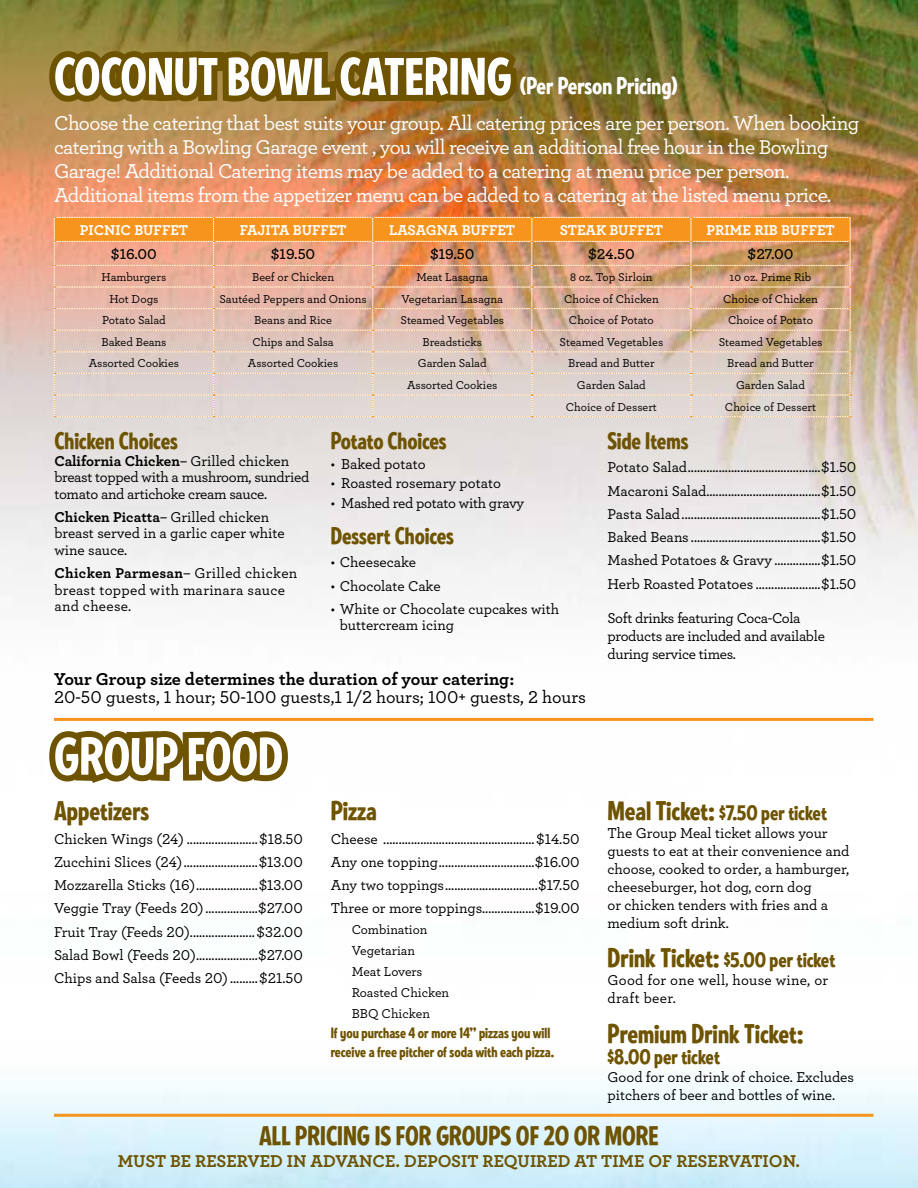
<style>
.page{position:relative;width:918px;height:1188px;background:#fff}
.page>*{position:absolute;margin:0;border:0;box-sizing:border-box;transform-origin:0 0}
.t1{font:52.05px "Ed PS Gothic";color:#fff}
.t2{font:27px "Ed PS Gothic";color:#6e5300}
.t3{font:24px "Ed PS Gothic";letter-spacing:-.01em;color:#6e5300}
.t4{font:21px/24px "Archer Medium LF";letter-spacing:-.03em;color:#fff}
.t5{font:21px "Ed PS Gothic";color:#6e5300}
.t6{font:700 18px "Archer";color:#6e5300}
.t7{font:18px "Archer Medium LF";color:#000}
.t8{font:700 18px "Archer";color:#000}
.t9{font:15px/23.2px "Archer Medium LF";color:#000;text-align:justify}
.t10{font:500 15px/18px "Archer";letter-spacing:-.01em;color:#000}
.t11{font:15px/19.5px "Ed PS Gothic";color:#6e5300}
.t12{font:500 15px/16.5px "Archer";letter-spacing:.02em;color:#000}
.t13{font:700 15px "Archer";color:#fff}
.t14{font:15px/18px "Archer Medium LF";letter-spacing:.02em;color:#000}
.t15{font:15px "Archer Semibold LF";color:#000}
.t16{font:500 13.5px/21px "Archer";color:#000}
.t17{font:500 12px "Archer";color:#000}
.s1{font-size:24px}
.s2{font-weight:700}
.s3{font-size:27px}
</style>
<div class="page">
<img style="left:0;top:0;width:918px;height:1188px">
<svg style="left:137px;top:790px;width:47px;height:398px"></svg>
<svg style="left:450px;top:790px;width:47px;height:398px"></svg>
<img style="left:43px;top:0;width:808px;height:790px">
<hr style="left:54px;top:718px;width:819px;height:3px;background:#f7941e">
<hr style="left:54px;top:1114px;width:819px;height:3px;background:#f7941e">
<h1 class="t1" style="left:54px;top:46px;width:625px">COCONUT BOWL CATERING <span class="s1">(Per Person Pricing)</span></h1>
<p class="t4" style="left:54px;top:110px;width:807px">Choose the catering that best suits your group. All catering prices are per person. When booking catering with a Bowling Garage event , you will receive an additional free hour in the Bowling Garage! Additional Catering items may be added to a catering at menu price per person.<br>Additional items from the appetizer menu can be added to a catering at the listed menu price.</p>
<p class="t13" style="left:80px;top:221px;width:110px">PICNIC BUFFET</p>
<p class="t13" style="left:240px;top:221px;width:108px">FAJITA BUFFET</p>
<p class="t13" style="left:389px;top:221px;width:127px">LASAGNA BUFFET</p>
<p class="t13" style="left:560px;top:221px;width:105px">STEAK BUFFET</p>
<p class="t13" style="left:706px;top:221px;width:130px">PRIME RIB BUFFET</p>
<p class="t15" style="left:111px;top:245px;width:47px">$16.00</p>
<p class="t15" style="left:271px;top:245px;width:46px">$19.50</p>
<p class="t15" style="left:430px;top:245px;width:46px">$19.50</p>
<p class="t15" style="left:588px;top:245px;width:48px">$24.50</p>
<p class="t15" style="left:748px;top:245px;width:47px">$27.00</p>
<p class="t17" style="left:102px;top:269px;width:66px">Hamburgers</p>
<p class="t17" style="left:252px;top:269px;width:84px">Beef or Chicken</p>
<p class="t17" style="left:417px;top:269px;width:73px">Meat Lasagna</p>
<p class="t17" style="left:570px;top:269px;width:84px">8 oz. Top Sirloin</p>
<p class="t17" style="left:730px;top:269px;width:83px">10 oz. Prime Rib</p>
<p class="t17" style="left:109px;top:291px;width:50px">Hot Dogs</p>
<p class="t17" style="left:220px;top:291px;width:149px">Sautéed Peppers and Onions</p>
<p class="t17" style="left:401px;top:291px;width:103px">Vegetarian Lasagna</p>
<p class="t17" style="left:564px;top:291px;width:96px">Choice of Chicken</p>
<p class="t17" style="left:723px;top:291px;width:96px">Choice of Chicken</p>
<p class="t17" style="left:102px;top:313px;width:65px">Potato Salad</p>
<p class="t17" style="left:254px;top:313px;width:79px">Beans and Rice</p>
<p class="t17" style="left:400px;top:313px;width:105px">Steamed Vegetables</p>
<p class="t17" style="left:569px;top:313px;width:86px">Choice of Potato</p>
<p class="t17" style="left:728px;top:313px;width:86px">Choice of Potato</p>
<p class="t17" style="left:101px;top:334px;width:67px">Baked Beans</p>
<p class="t17" style="left:252px;top:334px;width:83px">Chips and Salsa</p>
<p class="t17" style="left:423px;top:334px;width:61px">Breadsticks</p>
<p class="t17" style="left:560px;top:334px;width:105px">Steamed Vegetables</p>
<p class="t17" style="left:719px;top:334px;width:105px">Steamed Vegetables</p>
<p class="t17" style="left:89px;top:356px;width:92px">Assorted Cookies</p>
<p class="t17" style="left:248px;top:356px;width:92px">Assorted Cookies</p>
<p class="t17" style="left:418px;top:356px;width:70px">Garden Salad</p>
<p class="t17" style="left:568px;top:356px;width:88px">Bread and Butter</p>
<p class="t17" style="left:727px;top:356px;width:88px">Bread and Butter</p>
<p class="t17" style="left:407px;top:377px;width:92px">Assorted Cookies</p>
<p class="t17" style="left:577px;top:377px;width:70px">Garden Salad</p>
<p class="t17" style="left:736px;top:377px;width:70px">Garden Salad</p>
<p class="t17" style="left:566px;top:399px;width:93px">Choice of Dessert</p>
<p class="t17" style="left:725px;top:399px;width:93px">Choice of Dessert</p>
<h3 class="t3" style="left:608px;top:427px;width:82px">Side Items</h3>
<p class="t9" style="left:608px;top:455px;width:250px">Potato Salad...........................................$1.50<br>Macaroni Salad.....................................$1.50<br>Pasta Salad.............................................$1.50<br>Baked Beans ..........................................$1.50<br>Mashed Potatoes &amp; Gravy ...............$1.50<br>Herb Roasted Potatoes .....................$1.50</p>
<h3 class="t3" style="left:54px;top:427px;width:125px">Chicken Choices</h3>
<p class="t10" style="left:54px;top:452px;width:256px;line-height:16.5px"><span class="s2">California Chicken</span>– Grilled chicken breast topped with a mushroom, sundried tomato and artichoke cream sauce.</p>
<p class="t10" style="left:54px;top:508px;width:232px;line-height:16.5px"><span class="s2">Chicken Picatta</span>– Grilled chicken breast served in a garlic caper white wine sauce.</p>
<p class="t12" style="left:54px;top:564px;width:244px"><span class="s2">Chicken Parmesan</span>– Grilled chicken breast topped with marinara sauce and cheese.</p>
<h3 class="t3" style="left:331px;top:427px;width:117px">Potato Choices</h3>
<p class="t10" style="left:331px;top:454px;width:96px">• Baked potato</p>
<p class="t10" style="left:331px;top:474px;width:172px">• Roasted rosemary potato</p>
<p class="t10" style="left:331px;top:493px;width:195px">• Mashed red potato with gravy</p>
<h3 class="t3" style="left:331px;top:522px;width:125px">Dessert Choices</h3>
<p class="t10" style="left:331px;top:553px;width:87px">• Cheesecake</p>
<p class="t10" style="left:331px;top:576px;width:111px">• Chocolate Cake</p>
<p class="t10" style="left:340px;top:600px;width:221px;line-height:16.5px;text-indent:-9px">• White or Chocolate cupcakes with buttercream icing</p>
<p class="t10" style="left:608px;top:609px;width:219px">Soft drinks featuring Coca-Cola products are included and available during service times.</p>
<p class="t8" style="left:54px;top:667px;width:462px">Your Group size determines the duration of your catering:</p>
<p class="t7" style="left:54px;top:685px;width:534px">20-50 guests, 1 hour; 50-100 guests,1 1/2 hours; 100+ guests, 2 hours</p>
<h1 class="t1" style="left:54px;top:726px;width:231px">GROUP FOOD</h1>
<h2 class="t2" style="left:54px;top:795px;width:97px">Appetizers</h2>
<p class="t9" style="left:54px;top:827px;width:251px">Chicken Wings (24) .......................$18.50<br>Zucchini Slices (24)........................$13.00<br>Mozzarella Sticks (16)....................$13.00<br>Veggie Tray (Feeds 20).................$27.00<br>Fruit Tray (Feeds 20).....................$32.00<br>Salad Bowl (Feeds 20)....................$27.00<br>Chips and Salsa (Feeds 20).........$21.50</p>
<h2 class="t2" style="left:331px;top:795px;width:48px">Pizza</h2>
<p class="t9" style="left:331px;top:827px;width:251px">Cheese .................................................$14.50<br>Any one topping...............................$16.00<br>Any two toppings..............................$17.50<br>Three or more toppings.................$19.00</p>
<p class="t16" style="left:352px;top:919px;width:99px">Combination<br>Vegetarian<br>Meat Lovers<br>Roasted Chicken<br>BBQ Chicken</p>
<p class="t11" style="left:331px;top:1023px;width:225px">If you purchase 4 or more 14” pizzas you will receive a free pitcher of soda with each pizza.</p>
<h3 class="t5" style="left:608px;top:801px;width:221px"><span class="s3">Meal Ticket:</span> $7.50 per ticket</h3>
<p class="t10" style="left:608px;top:824px;width:243px">The Group Meal ticket allows your guests to eat at their convenience and choose, cooked to order, a hamburger, cheeseburger, hot dog, corn dog<br>or chicken tenders with fries and a medium soft drink.</p>
<h3 class="t5" style="left:608px;top:948px;width:229px"><span class="s3">Drink Ticket:</span> $5.00 per ticket</h3>
<p class="t14" style="left:608px;top:971px;width:222px">Good for one well, house wine, or draft beer.</p>
<h2 class="t2" style="left:608px;top:1017px;width:197px">Premium Drink Ticket:</h2>
<h3 class="t5" style="left:608px;top:1045px;width:114px">$8.00 per ticket</h3>
<p class="t9" style="left:608px;top:1068px;width:248px;line-height:18px">Good for one drink of choice. Excludes pitchers of beer and bottles of wine.</p>
<h2 class="t2" style="left:259px;top:1120px;width:401px">ALL PRICING IS FOR GROUPS OF 20 OR MORE</h2>
<p class="t6" style="left:118px;top:1149px;width:684px">MUST BE RESERVED IN ADVANCE. DEPOSIT REQUIRED AT TIME OF RESERVATION.</p>
</div>
